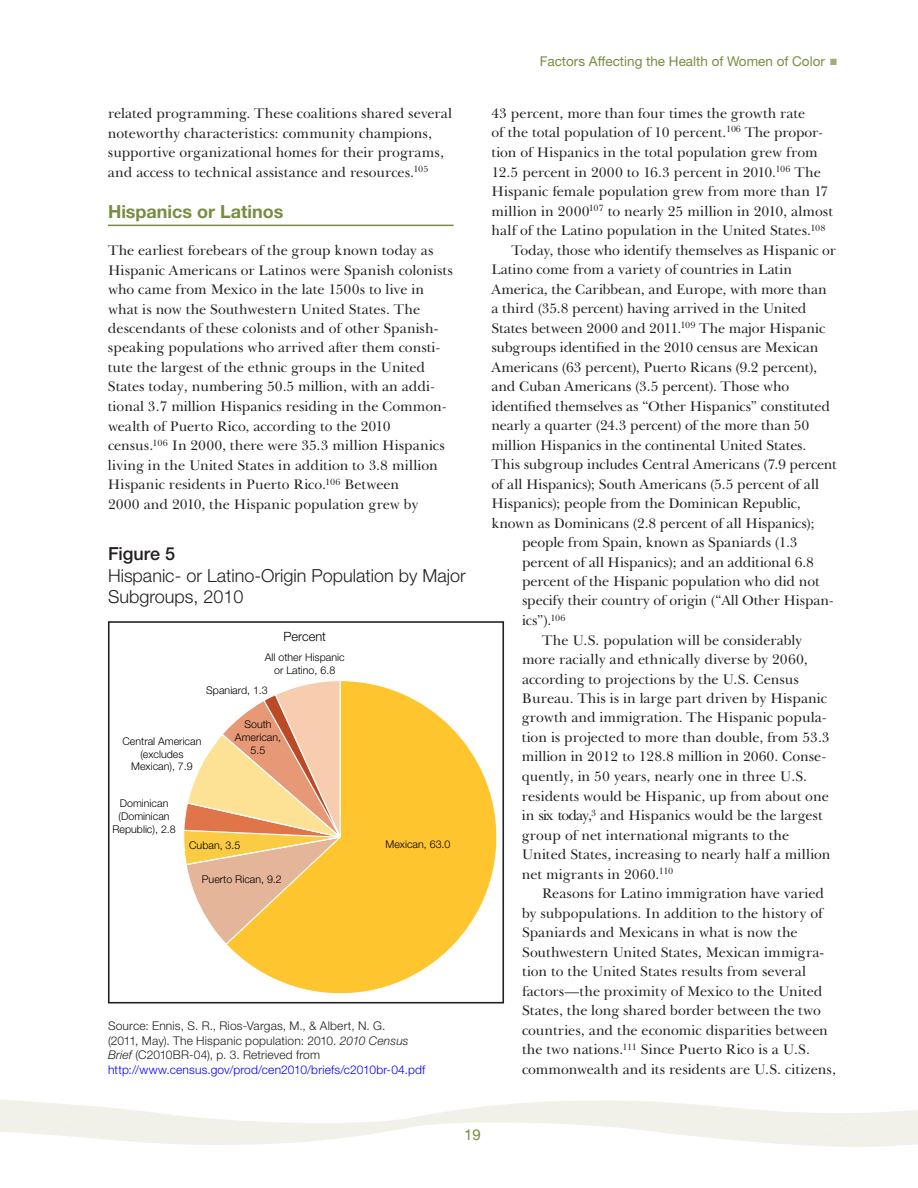
<style>
.page{position:relative;width:918px;height:1188px;background:#fff}
.page>*{position:absolute;margin:0;border:0;box-sizing:border-box;transform-origin:0 0}
.t1{font:300 18px/21.6px "Helvetica Neue LT Std";color:#231f20}
.t2{font:700 18px "Helvetica Neue LT Std";color:#778d42}
.t3{font:500 18px "Helvetica Neue LT Std";color:#231f20}
.t4{font:15px "Helvetica Neue LT Std";color:#778d42}
.t5{font:14.25px/19.5px "Baskerville BT";color:#231f20}
.t6{font:13.5px "Helvetica Neue LT Std";color:#778d42}
.t7{font:300 12.75px "Helvetica Neue";color:#000}
.t8{font:300 12px/14.4px "Helvetica Neue LT Std";letter-spacing:.015em;color:#231f20}
.t9{font:300 12px "Helvetica Neue LT Std";letter-spacing:.015em;color:#00f}
.t10{font:300 10.65px/12.8px "Helvetica Neue";color:#000;text-align:center}
.s1{font-style:italic}
.s2{color:#a0ae78}
.s3{font-family:"Minion Pro"}
</style>
<div class="page">
<svg style="left:0;top:1099px;width:918px;height:48px"></svg>
<hr style="left:108px;top:225px;width:346px;height:1px;background:#778d42">
<div style="left:108px;top:621px;width:396px;height:383px;border:2px solid #231f20"></div>
<svg style="left:183px;top:732px;width:42px;height:210px"></svg>
<svg style="left:225px;top:680px;width:272px;height:314px"></svg>
<p class="t5" style="left:108px;top:104px;width:346px">related programming. These coalitions shared several noteworthy characteristics: community champions, supportive organizational homes for their programs, and access to technical assistance and resources.<sup>105</sup></p>
<h3 class="t2" style="left:108px;top:200px;width:177px">Hispanics or Latinos</h3>
<p class="t5" style="left:108px;top:241px;width:346px">The earliest forebears of the group known today as Hispanic Americans or Latinos were Spanish colonists who came from Mexico in the late 1500s to live in what is now the Southwestern United States. The descendants of these colonists and of other Spanish&shy;speaking populations who arrived after them consti&shy;tute the largest of the ethnic groups in the United States today, numbering 50.5 million, with an addi&shy;tional 3.7 million Hispanics residing in the Common&shy;wealth of Puerto Rico, according to the 2010 census.<sup>106</sup> In 2000, there were 35.3 million Hispanics living in the United States in addition to 3.8 million Hispanic residents in Puerto Rico.<sup>106</sup> Between<br>2000 and 2010, the Hispanic population grew by</p>
<p class="t3" style="left:108px;top:543px;width:69px">Figure 5</p>
<p class="t1" style="left:108px;top:564px;width:359px">Hispanic- or Latino-Origin Population by Major<br>Subgroups, 2010</p>
<p class="t7" style="left:283px;top:628px;width:44px">Percent</p>
<p class="t10" style="left:265px;top:651px;width:81px">All other Hispanic or Latino, 6.8</p>
<p class="t10" style="left:206px;top:683px;width:63px">Spaniard, 1.3</p>
<p class="t10" style="left:122px;top:734px;width:80px">Central American (excludes<br>Mexican), 7.9</p>
<p class="t10" style="left:112px;top:797px;width:65px">Dominican (Dominican<br>Republic), 2.8</p>
<p class="t10" style="left:235px;top:718px;width:48px">South<br>American,<br>5.5</p>
<p class="t10" style="left:189px;top:838px;width:53px">Cuban, 3.5</p>
<p class="t10" style="left:202px;top:873px;width:81px">Puerto Rican, 9.2</p>
<p class="t10" style="left:386px;top:837px;width:66px">Mexican, 63.0</p>
<p class="t8" style="left:108px;top:1019px;width:302px">Source: Ennis, S. R., Rios-Vargas, M., &amp; Albert, N. G. (2011, May). The Hispanic population: 2010. <span class="s1">2010 Census<br>Brief</span> (C2010BR-04), p. 3. Retrieved from</p>
<p class="t9" style="left:108px;top:1062px;width:319px">http://www.census.gov/prod/cen2010/briefs/c2010br-04.pdf</p>
<p class="t6" style="left:540px;top:53px;width:299px">Factors Affecting the Health of Women of Color <span class="s2">■</span></p>
<p class="t5" style="left:491px;top:104px;width:343px">43 percent, more than four times the growth rate<br>of the total population of 10 percent.<sup>106</sup> The propor&shy;tion of Hispanics in the total population grew from 12.5 percent in 2000 to 16.3 percent in 2010.<sup>106</sup> The Hispanic female population grew from more than 17 million in 2000<sup>107</sup> to nearly 25 million in 2010, almost half of the Latino population in the United States.<sup>108</sup></p>
<p class="t5" style="left:512px;top:240px;width:326px">Today, those who identify themselves as Hispanic or</p>
<p class="t5" style="left:491px;top:260px;width:302px">Latino come from a variety of countries in Latin</p>
<p class="t5" style="left:491px;top:279px;width:337px">America, the Caribbean, and Europe, with more than</p>
<p class="t5" style="left:491px;top:299px;width:317px">a third (35.8 percent) having arrived in the United</p>
<p class="t5" style="left:491px;top:318px;width:335px">States between 2000 and 2011.<sup>109</sup> The major Hispanic</p>
<p class="t5" style="left:491px;top:338px;width:329px">subgroups identified in the 2010 census are Mexican</p>
<p class="t5" style="left:491px;top:357px;width:327px">Americans (63 percent), Puerto Ricans (9.2 percent),</p>
<p class="t5" style="left:491px;top:377px;width:299px">and Cuban Americans (3.5 percent). Those who</p>
<p class="t5" style="left:491px;top:396px;width:340px">identified themselves as “Other Hispanics” constituted</p>
<p class="t5" style="left:491px;top:416px;width:319px">nearly a quarter (24.3 percent) of the more than 50</p>
<p class="t5" style="left:491px;top:435px;width:317px">million Hispanics in the continental United States.</p>
<p class="t5" style="left:491px;top:455px;width:347px">This subgroup includes Central Americans (7.9 percent</p>
<p class="t5" style="left:491px;top:474px;width:329px">of all Hispanics); South Americans (5.5 percent of all</p>
<p class="t5" style="left:491px;top:494px;width:311px">Hispanics); people from the Dominican Republic,</p>
<p class="t5" style="left:491px;top:513px;width:325px">known as Dominicans (2.8 percent of all Hispanics);</p>
<p class="t5" style="left:522px;top:533px;width:277px">people from Spain, known as Spaniards (1.3</p>
<p class="t5" style="left:522px;top:552px;width:294px">percent of all Hispanics); and an additional 6.8</p>
<p class="t5" style="left:522px;top:572px;width:299px">percent of the Hispanic population who did not</p>
<p class="t5" style="left:522px;top:590px;width:314px">specify their country of origin (“All Other Hispan<span class="s3">-</span></p>
<p class="t5" style="left:522px;top:611px;width:45px">ics”).<sup>106</sup></p>
<p class="t5" style="left:522px;top:630px;width:310px;text-indent:20px">The U.S. population will be considerably more racially and ethnically diverse by 2060, according to projections by the U.S. Census Bureau. This is in large part driven by Hispanic growth and immigration. The Hispanic popula&shy;tion is projected to more than double, from 53.3 million in 2012 to 128.8 million in 2060. Conse&shy;quently, in 50 years, nearly one in three U.S. residents would be Hispanic, up from about one in six today,<sup>3</sup> and Hispanics would be the largest group of net international migrants to the United States, increasing to nearly half a million net migrants in 2060.<sup>110</sup></p>
<p class="t5" style="left:522px;top:884px;width:315px;text-indent:20px">Reasons for Latino immigration have varied by subpopulations. In addition to the history of Spaniards and Mexicans in what is now the Southwestern United States, Mexican immigra&shy;tion to the United States results from several factors—the proximity of Mexico to the United States, the long shared border between the two countries, and the economic disparities between the two nations.<sup>111</sup> Since Puerto Rico is a U.S. commonwealth and its residents are U.S. citizens,</p>
<p class="t4" style="left:464px;top:1126px;width:18px">19</p>
</div>
